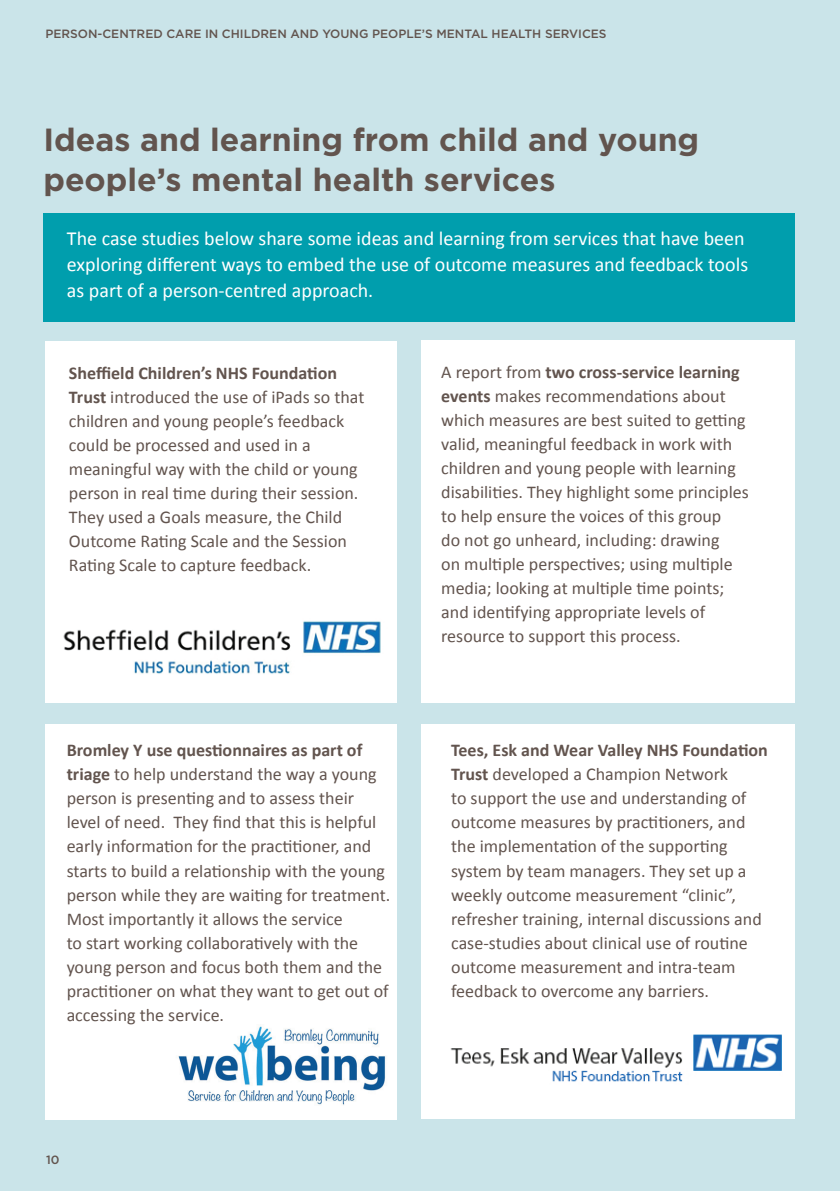
<style>
.page{position:relative;width:840px;height:1191px;background:#fff}
.page>*{position:absolute;margin:0;border:0;box-sizing:border-box;transform-origin:0 0}
.t1{font:700 32px/40px "Gotham";color:#62544e}
.t2{font:20px/26px "Calibri";color:#fff}
.t3{font:18px/24px "Calibri";color:#62544e}
.t4{font:500 12px "Gotham";color:#62544e}
.s1{font-weight:700}
</style>
<div class="page">
<div style="left:0;top:0;width:839px;height:1191px;background:#cae4e9"></div>
<div style="left:43px;top:213px;width:751px;height:108px;background:#009ead"></div>
<div style="left:45px;top:342px;width:352px;height:361px;background:#fff"></div>
<div style="left:45px;top:724px;width:352px;height:396px;background:#fff"></div>
<div style="left:421px;top:340px;width:373px;height:363px;background:#fff"></div>
<div style="left:421px;top:724px;width:373px;height:394px;background:#fff"></div>
<img style="left:63px;top:621px;width:318px;height:53px">
<img style="left:178px;top:1026px;width:208px;height:79px">
<img style="left:450px;top:1034px;width:332px;height:48px">
<p class="t4" style="left:45px;top:26px;width:562px">PERSON-CENTRED CARE IN CHILDREN AND YOUNG PEOPLE’S MENTAL HEALTH SERVICES</p>
<p class="t1" style="left:43px;top:119px;width:657px">Ideas and learning from child and young people’s mental health services</p>
<p class="t2" style="left:67px;top:225px;width:682px">The case studies below share some ideas and learning from services that have been exploring different ways to embed the use of outcome measures and feedback tools as part of a person-centred approach.</p>
<p class="t3" style="left:69px;top:361px;width:297px"><span class="s1">Sheffield Children’s NHS Foundation Trust</span> introduced the use of iPads so that children and young people’s feedback could be processed and used in a meaningful way with the child or young person in real time during their session.<br>They used a Goals measure, the Child Outcome Rating Scale and the Session Rating Scale to capture feedback.</p>
<p class="t3" style="left:441px;top:360px;width:309px">A report from <span class="s1">two cross-service learning events</span> makes recommendations about which measures are best suited to getting valid, meaningful feedback in work with children and young people with learning disabilities. They highlight some principles to help ensure the voices of this group<br>do not go unheard, including: drawing<br>on multiple perspectives; using multiple media; looking at multiple time points; and identifying appropriate levels of resource to support this process.</p>
<p class="t3" style="left:67px;top:738px;width:325px"><span class="s1">Bromley Y use questionnaires as part of triage</span> to help understand the way a young person is presenting and to assess their level of need. They find that this is helpful early information for the practitioner, and starts to build a relationship with the young person while they are waiting for treatment.<br>Most importantly it allows the service<br>to start working collaboratively with the young person and focus both them and the practitioner on what they want to get out of accessing the service.</p>
<p class="t4" style="left:46px;top:1151px;width:15px">10</p>
<p class="t3" style="left:451px;top:738px;width:318px"><span class="s1">Tees, Esk and Wear Valley NHS Foundation Trust</span> developed a Champion Network<br>to support the use and understanding of outcome measures by practitioners, and the implementation of the supporting system by team managers. They set up a weekly outcome measurement “clinic”, refresher training, internal discussions and case-studies about clinical use of routine outcome measurement and intra-team feedback to overcome any barriers.</p>
</div>
